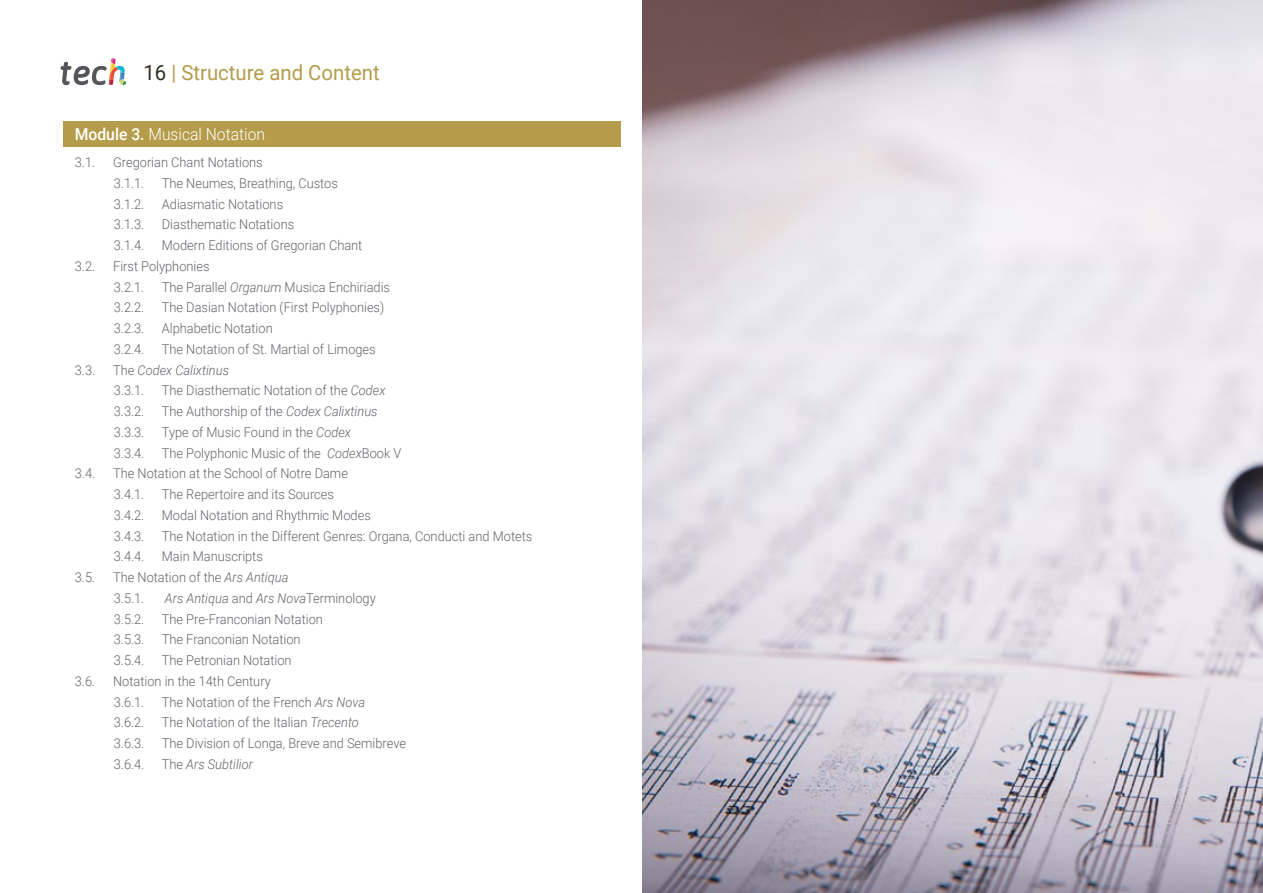
<style>
.page{position:relative;width:1263px;height:893px;background:#fff}
.page>*{position:absolute;margin:0;border:0;box-sizing:border-box;transform-origin:0 0}
.t1{font:21px "Roboto";color:#b49c4b}
.t2{font:300 16.5px "Roboto";color:#fff;scale:.95 1}
.t3{font:300 13.5px/20.7px "Roboto";color:#61646a;scale:.95 1}
.t4{font:italic 300 13.5px/20.7px "Roboto";color:#61646a;scale:.95 1}
.s1{color:#312e20}
.s2{font-weight:500}
.s3{font-style:italic}
.s4{font-style:normal}
</style>
<div class="page">
<img style="left:642px;top:0;width:621px;height:893px">
<div style="left:64px;top:121px;width:557px;height:25px;background:#b49c4b"></div>
<svg style="left:61px;top:58px;width:65px;height:28px"></svg>
<h1 class="t1" style="left:144px;top:57px;width:238px"><span class="s1">16</span> | Structure and Content</h1>
<p class="t2" style="left:75px;top:123px;width:202px"><span class="s2">Module 3.</span> Musical Notation</p>
<p class="t3" style="left:75px;top:151px;width:23px">3.1.</p>
<p class="t3" style="left:113px;top:151px;width:159px">Gregorian Chant Notations<br>3.1.1.</p>
<p class="t3" style="left:162px;top:172px;width:187px">The Neumes, Breathing, Custos</p>
<p class="t3" style="left:114px;top:193px;width:34px">3.1.2.</p>
<p class="t3" style="left:162px;top:193px;width:129px">Adiasmatic Notations</p>
<p class="t3" style="left:114px;top:214px;width:34px">3.1.3.</p>
<p class="t3" style="left:162px;top:214px;width:141px">Diasthematic Notations</p>
<p class="t3" style="left:114px;top:234px;width:34px">3.1.4.</p>
<p class="t3" style="left:162px;top:234px;width:213px">Modern Editions of Gregorian Chant</p>
<p class="t3" style="left:75px;top:255px;width:23px">3.2.</p>
<p class="t3" style="left:113px;top:255px;width:103px">First Polyphonies<br>3.2.1.</p>
<p class="t3" style="left:162px;top:276px;width:242px">The Parallel <span class="s3">Organum</span> Musica Enchiriadis</p>
<p class="t3" style="left:114px;top:297px;width:34px">3.2.2.</p>
<p class="t3" style="left:162px;top:297px;width:236px">The Dasian Notation (First Polyphonies)</p>
<p class="t3" style="left:114px;top:317px;width:34px">3.2.3.</p>
<p class="t3" style="left:162px;top:317px;width:118px">Alphabetic Notation</p>
<p class="t3" style="left:114px;top:338px;width:34px">3.2.4.</p>
<p class="t3" style="left:162px;top:338px;width:227px">The Notation of St. Martial of Limoges</p>
<p class="t3" style="left:75px;top:359px;width:23px">3.3.</p>
<p class="t4" style="left:113px;top:359px;width:124px"><span class="s4">The</span> Codex Calixtinus<br><span class="s4">3.3.1.</span></p>
<p class="t3" style="left:162px;top:380px;width:237px">The Diasthematic Notation of the <span class="s3">Codex</span></p>
<p class="t3" style="left:114px;top:400px;width:34px">3.3.2.</p>
<p class="t3" style="left:162px;top:400px;width:229px">The Authorship of the <span class="s3">Codex Calixtinus</span></p>
<p class="t3" style="left:114px;top:421px;width:34px">3.3.3.</p>
<p class="t3" style="left:162px;top:421px;width:201px">Type of Music Found in the <span class="s3">Codex</span></p>
<p class="t3" style="left:114px;top:442px;width:34px">3.3.4.</p>
<p class="t3" style="left:162px;top:442px;width:254px">The Polyphonic Music of the <span class="s3">Codex</span>Book V</p>
<p class="t3" style="left:75px;top:463px;width:23px">3.4.</p>
<p class="t3" style="left:113px;top:463px;width:249px">The Notation at the School of Notre Dame<br>3.4.1.</p>
<p class="t3" style="left:162px;top:483px;width:183px">The Repertoire and its Sources</p>
<p class="t3" style="left:114px;top:504px;width:34px">3.4.2.</p>
<p class="t3" style="left:162px;top:504px;width:221px">Modal Notation and Rhythmic Modes</p>
<p class="t3" style="left:114px;top:525px;width:34px">3.4.3.</p>
<p class="t3" style="left:162px;top:525px;width:391px">The Notation in the Different Genres: Organa, Conducti and Motets</p>
<p class="t3" style="left:114px;top:546px;width:34px">3.4.4.</p>
<p class="t3" style="left:162px;top:546px;width:108px">Main Manuscripts</p>
<p class="t3" style="left:75px;top:566px;width:23px">3.5.</p>
<p class="t3" style="left:113px;top:566px;width:186px">The Notation of the <span class="s3">Ars Antiqua<br></span>3.5.1.</p>
<p class="t4" style="left:165px;top:587px;width:223px">Ars Antiqua <span class="s4">and</span> Ars Nova<span class="s4">Terminology</span></p>
<p class="t3" style="left:114px;top:608px;width:34px">3.5.2.</p>
<p class="t3" style="left:162px;top:608px;width:171px">The Pre-Franconian Notation</p>
<p class="t3" style="left:114px;top:629px;width:34px">3.5.3.</p>
<p class="t3" style="left:162px;top:629px;width:147px">The Franconian Notation</p>
<p class="t3" style="left:114px;top:649px;width:34px">3.5.4.</p>
<p class="t3" style="left:162px;top:649px;width:138px">The Petronian Notation</p>
<p class="t3" style="left:75px;top:670px;width:23px">3.6.</p>
<p class="t3" style="left:113px;top:670px;width:168px">Notation in the 14th Century<br>3.6.1.</p>
<p class="t3" style="left:162px;top:691px;width:215px">The Notation of the French <span class="s3">Ars Nova</span></p>
<p class="t3" style="left:114px;top:712px;width:34px">3.6.2.</p>
<p class="t3" style="left:162px;top:712px;width:209px">The Notation of the Italian <span class="s3">Trecento</span></p>
<p class="t3" style="left:114px;top:732px;width:34px">3.6.3.</p>
<p class="t3" style="left:162px;top:732px;width:259px">The Division of Longa, Breve and Semibreve</p>
<p class="t3" style="left:114px;top:753px;width:34px">3.6.4.</p>
<p class="t4" style="left:162px;top:753px;width:97px"><span class="s4">The</span> Ars Subtilior</p>
</div>
